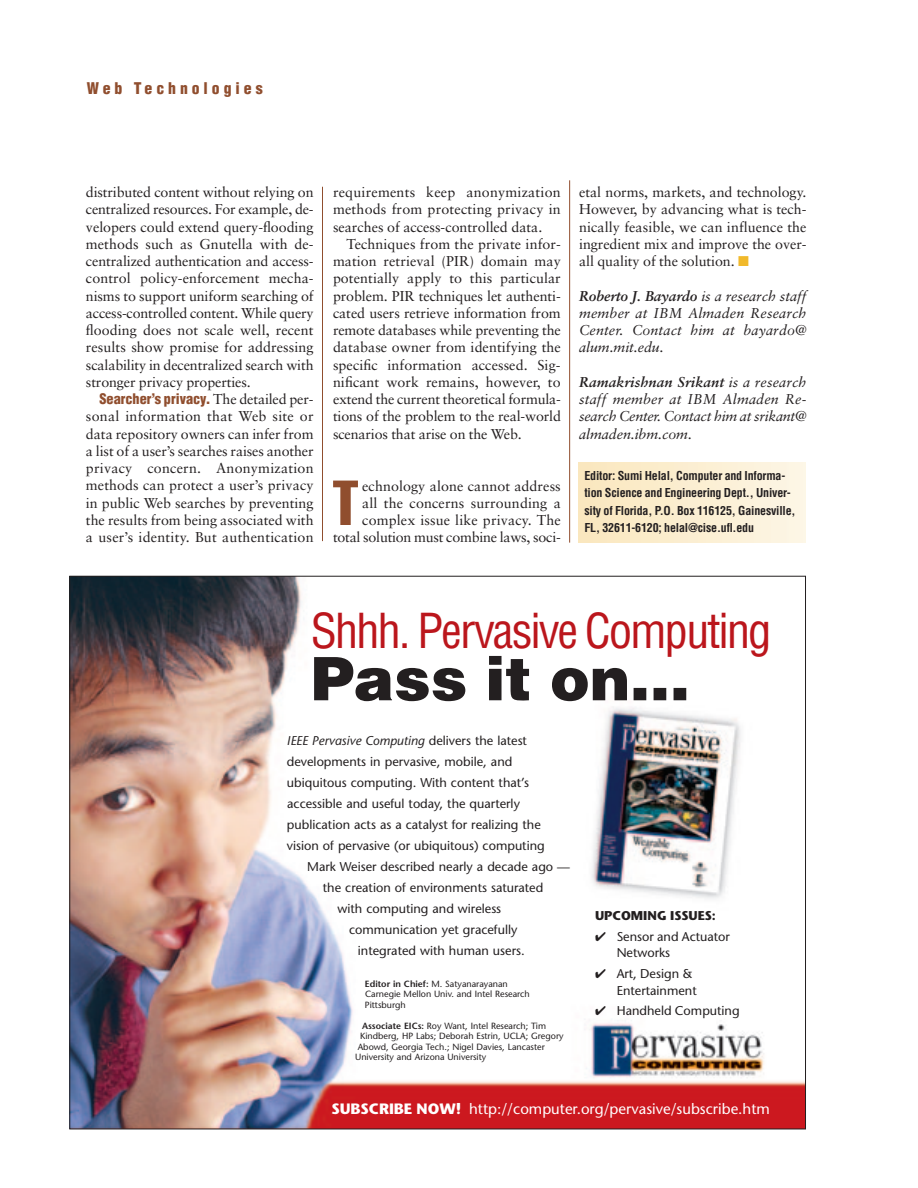
<style>
.page{position:relative;width:918px;height:1188px;background:#fff}
.page>*{position:absolute;margin:0;border:0;box-sizing:border-box;transform-origin:0 0}
.t1{font:extra-condensed 62.4px "Helvetica";color:#904e2e}
.t2{font:900 60px "Helvetica";color:#231f20}
.t3{font:condensed 47.1px "Helvetica";letter-spacing:-.045em;color:#bb161c}
.t4{font:900 condensed 15.75px "Helvetica";letter-spacing:.25em;color:#904e2e}
.t5{font:15px "Stone Sans";color:#fff}
.t6{font:14.25px/17.2px "Sabon";letter-spacing:-.005em;color:#231f20;text-align:justify}
.t7{font:italic 14.25px/17.2px "Sabon";letter-spacing:-.005em;color:#231f20;text-align:justify}
.t8{font:900 condensed 14.25px "Helvetica";color:#904e2e}
.t9{font:12.75px/16.5px "Stone Sans";color:#231f20}
.t10{font:italic 12.75px "Stone Sans";color:#231f20}
.t11{font:700 12.75px "Stone Sans";color:#231f20}
.t12{font:700 condensed 12px/17.2px "Helvetica";letter-spacing:-.015em;color:#231f20}
.t13{font:9px/10.5px "Stone Sans";color:#231f20}
.s1{font-family:"Sabon";font-weight:400;font-stretch:normal;color:#231f20}
.s2{color:#f1b92b}
.s3{font-weight:700}
.s4{font-style:normal}
.s5{font-weight:600}
</style>
<div class="page">
<hr style="left:569px;top:180px;width:1px;height:363px;background:#904e2e">
<hr style="left:322px;top:187px;width:1px;height:354px;background:#904e2e">
<div style="left:578px;top:462px;width:228px;height:81px;background:linear-gradient(to right,#fae7bd,#fdf6e6)"></div>
<img style="left:71px;top:578px;width:733px;height:549px">
<p class="t4" style="left:87px;top:82px;width:177px">Web Technologies</p>
<p class="t6" style="left:86px;top:185px;width:229px">distributed content without relying on centralized resources. For example, de&shy;velopers could extend query-flooding methods such as Gnutella with de&shy;centralized authentication and access&shy;control policy-enforcement mecha&shy;nisms to support uniform searching of access-controlled content. While query flooding does not scale well, recent results show promise for addressing scalability in decentralized search with stronger privacy properties.</p>
<p class="t8" style="left:99px;top:394px;width:216px">Searcher’s privacy. <span class="s1">The detailed per-</span></p>
<p class="t6" style="left:86px;top:409px;width:229px">sonal information that Web site or data repository owners can infer from a list of a user’s searches raises another privacy concern. Anonymization methods can protect a user’s privacy in public Web searches by preventing the results from being associated with a user’s identity. But authentication</p>
<p class="t6" style="left:333px;top:185px;width:229px">requirements keep anonymization methods from protecting privacy in searches of access-controlled data.</p>
<p class="t6" style="left:333px;top:237px;width:229px;text-indent:14px">Techniques from the private infor&shy;mation retrieval (PIR) domain may potentially apply to this particular problem. PIR techniques let authenti&shy;cated users retrieve information from remote databases while preventing the database owner from identifying the specific information accessed. Sig&shy;nificant work remains, however, to extend the current theoretical formula&shy;tions of the problem to the real-world scenarios that arise on the Web.</p>
<p class="t6" style="left:333px;top:478px;width:229px;text-align:right">echnology alone cannot address<br>all the concerns surrounding a complex issue like privacy. The total solution must combine laws, soci-</p>
<h1 class="t1" style="left:332px;top:481px;width:28px">T</h1>
<p class="t6" style="left:579px;top:185px;width:229px">etal norms, markets, and technology.<br>However, by advancing what is tech&shy;nically feasible, we can influence the ingredient mix and improve the over&shy;all quality of the solution. <span class="s2">■</span></p>
<p class="t7" style="left:579px;top:288px;width:229px"><span class="s3">Roberto J. Bayardo</span> is a research staff member at IBM Almaden Research Center. Contact him at bayardo@ alum.mit.edu.</p>
<p class="t7" style="left:579px;top:375px;width:229px"><span class="s3">Ramakrishnan Srikant</span> is a research staff member at IBM Almaden Re&shy;search Center. Contact him at srikant@ almaden.ibm.com.</p>
<p class="t12" style="left:584px;top:468px;width:213px">Editor: Sumi Helal, Computer and Informa&shy;tion Science and Engineering Dept., Univer&shy;sity of Florida, P.O. Box 116125, Gainesville, FL, 32611-6120; helal@cise.ufl.edu</p>
<h3 class="t3" style="left:311px;top:612px;width:462px">Shhh. Pervasive Computing</h3>
<h2 class="t2" style="left:311px;top:657px;width:381px">Pass it on…</h2>
<p class="t10" style="left:287px;top:736px;width:242px">IEEE Pervasive Computing <span class="s4">delivers the latest</span></p>
<p class="t9" style="left:287px;top:755px;width:227px">developments in pervasive, mobile, and</p>
<p class="t9" style="left:287px;top:776px;width:244px">ubiquitous computing. With content that’s</p>
<p class="t9" style="left:287px;top:797px;width:234px">accessible and useful today, the quarterly</p>
<p class="t9" style="left:287px;top:818px;width:255px">publication acts as a catalyst for realizing the</p>
<p class="t9" style="left:287px;top:839px;width:259px">vision of pervasive (or ubiquitous) computing</p>
<p class="t9" style="left:307px;top:860px;width:264px">Mark Weiser described nearly a decade ago —</p>
<p class="t9" style="left:323px;top:881px;width:222px">the creation of environments saturated</p>
<p class="t9" style="left:337px;top:902px;width:165px">with computing and wireless</p>
<p class="t9" style="left:349px;top:923px;width:170px">communication yet gracefully</p>
<p class="t9" style="left:358px;top:944px;width:168px">integrated with human users.</p>
<p class="t13" style="left:365px;top:979px;width:166px"><span class="s5">Editor in Chief:</span> M. Satyanarayanan<br>Carnegie Mellon Univ. and Intel Research<br>Pittsburgh</p>
<p class="t13" style="left:362px;top:1021px;width:186px"><span class="s5">Associate EICs:</span> Roy Want, Intel Research; Tim</p>
<p class="t13" style="left:360px;top:1032px;width:205px">Kindberg, HP Labs; Deborah Estrin, UCLA; Gregory</p>
<p class="t13" style="left:358px;top:1042px;width:189px">Abowd, Georgia Tech.; Nigel Davies, Lancaster</p>
<p class="t13" style="left:355px;top:1053px;width:133px">University and Arizona University</p>
<p class="t11" style="left:595px;top:911px;width:122px">UPCOMING ISSUES:</p>
<p class="t9" style="left:617px;top:930px;width:115px;text-indent:-22px">✔ Sensor and Actuator<br>Networks</p>
<p class="t9" style="left:617px;top:967px;width:82px;text-indent:-22px">✔ Art, Design &amp;<br>Entertainment</p>
<p class="t9" style="left:595px;top:1004px;width:146px">✔ Handheld Computing</p>
<p class="t5" style="left:331px;top:1103px;width:440px"><span class="s3">SUBSCRIBE NOW!</span> http://computer.org/pervasive/subscribe.htm</p>
</div>
